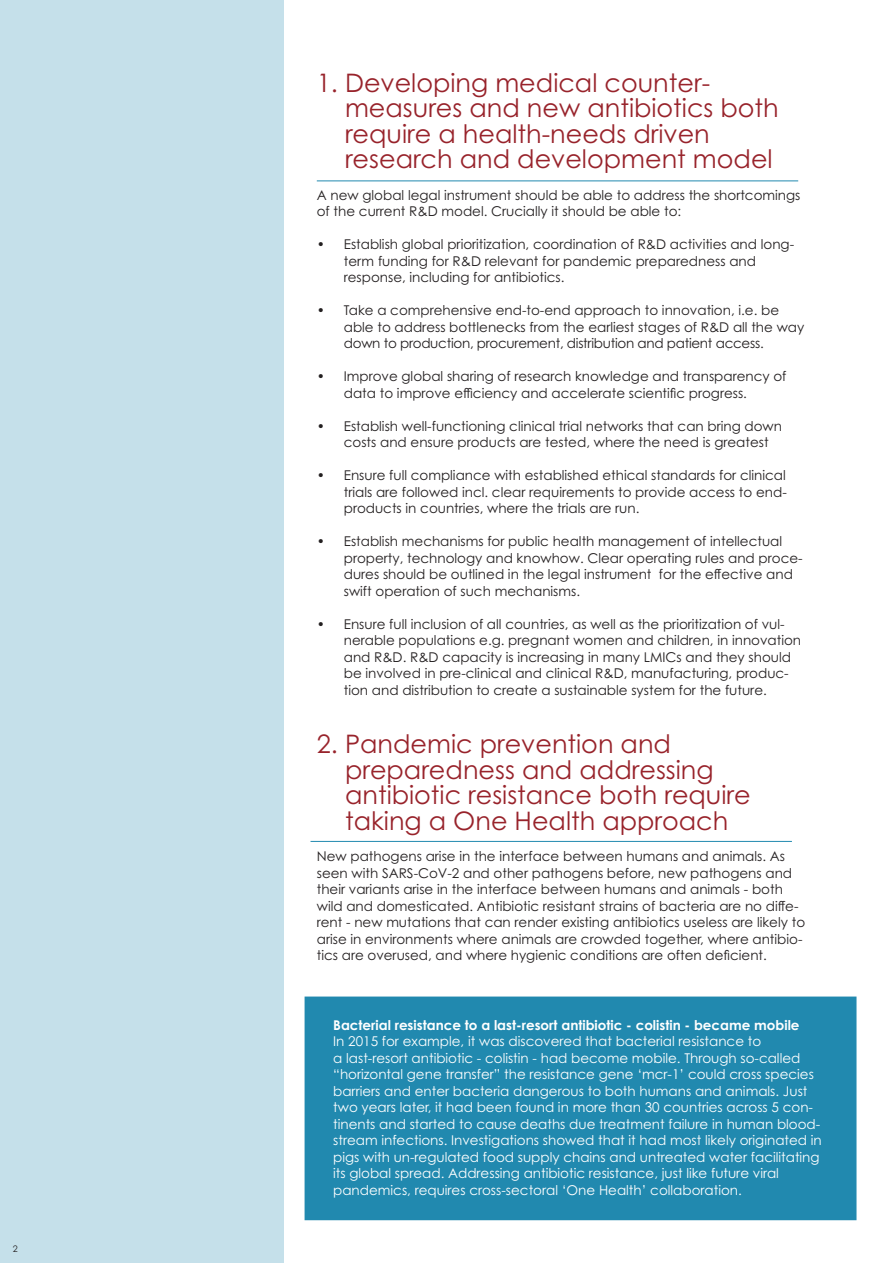
<style>
.page{position:relative;width:893px;height:1263px;background:#fff}
.page>*{position:absolute;margin:0;border:0;box-sizing:border-box;transform-origin:0 0}
.t1{font:25.5px/25.5px "Century Gothic Pro";color:#98232b}
.Free_text_small{font:13.5px/16.5px "Century Gothic Pro";color:#231f20}
.Free_text_small-2{font:13.5px/16.5px "Century Gothic Pro";color:#fff}
.Free_text_small-3{font:700 13.5px "Century Gothic Pro";color:#fff}
.Free_text_small-4{font:9px "Century Gothic Pro";color:#231f20}
</style>
<div class="page">
<div style="left:0;top:0;width:283px;height:1263px;background:#c5e0ea"></div>
<hr style="left:310px;top:841px;width:482px;height:1px;background:#2189af">
<div style="left:305px;top:996px;width:551px;height:224px;background:#2189af;border:2px solid #2189af"></div>
<hr style="left:317px;top:180px;width:481px;height:1px;background:#2189af">
<p class="Free_text_small-4" style="left:13px;top:1243px;width:6px">2</p>
<p class="t1" style="left:345px;top:70px;width:435px;text-indent:-28px">1. Developing medical counter&shy;measures and new antibiotics both require a health-needs driven research and development model</p>
<p class="Free_text_small" style="left:317px;top:186px;width:485px">A new global legal instrument should be able to address the shortcomings of the current R&amp;D model. Crucially it should be able to:</p>
<p class="Free_text_small" style="left:344px;top:236px;width:452px;text-indent:-27px">• Establish global prioritization, coordination of R&amp;D activities and long&shy;term funding for R&amp;D relevant for pandemic preparedness and response, including for antibiotics.</p>
<p class="Free_text_small" style="left:344px;top:302px;width:462px;text-indent:-27px">• Take a comprehensive end-to-end approach to innovation, i.e. be able to address bottlenecks from the earliest stages of R&amp;D all the way down to production, procurement, distribution and patient access.</p>
<p class="Free_text_small" style="left:344px;top:368px;width:444px;text-indent:-27px">• Improve global sharing of research knowledge and transparency of data to improve efficiency and accelerate scientific progress.</p>
<p class="Free_text_small" style="left:344px;top:417px;width:440px;text-indent:-27px">• Establish well-functioning clinical trial networks that can bring down costs and ensure products are tested, where the need is greatest</p>
<p class="Free_text_small" style="left:344px;top:467px;width:445px;text-align:justify;text-indent:-27px">• Ensure full compliance with established ethical standards for clinical trials are followed incl. clear requirements to provide access to end&shy;products in countries, where the trials are run.</p>
<p class="Free_text_small" style="left:344px;top:533px;width:460px;text-indent:-27px">• Establish mechanisms for public health management of intellectual property, technology and knowhow. Clear operating rules and proce&shy;dures should be outlined in the legal instrument for the effective and swift operation of such mechanisms.</p>
<p class="Free_text_small" style="left:344px;top:615px;width:459px;text-indent:-27px">• Ensure full inclusion of all countries, as well as the prioritization of vul&shy;nerable populations e.g. pregnant women and children, in innovation and R&amp;D. R&amp;D capacity is increasing in many LMICs and they should be involved in pre-clinical and clinical R&amp;D, manufacturing, produc&shy;tion and distribution to create a sustainable system for the future.</p>
<p class="t1" style="left:345px;top:731px;width:407px;text-indent:-28px">2. Pandemic prevention and preparedness and addressing antibiotic resistance both require taking a One Health approach</p>
<p class="Free_text_small" style="left:317px;top:848px;width:490px">New pathogens arise in the interface between humans and animals. As seen with SARS-CoV-2 and other pathogens before, new pathogens and their variants arise in the interface between humans and animals - both wild and domesticated. Antibiotic resistant strains of bacteria are no diffe&shy;rent - new mutations that can render existing antibiotics useless are likely to arise in environments where animals are crowded together, where antibio&shy;tics are overused, and where hygienic conditions are often deficient.</p>
<p class="Free_text_small-3" style="left:333px;top:1016px;width:468px">Bacterial resistance to a last-resort antibiotic - colistin - became mobile</p>
<p class="Free_text_small-2" style="left:333px;top:1033px;width:490px">In 2015 for example, it was discovered that bacterial resistance to<br>a last-resort antibiotic - colistin - had become mobile. Through so-called “horizontal gene transfer” the resistance gene ‘mcr-1’ could cross species barriers and enter bacteria dangerous to both humans and animals. Just two years later, it had been found in more than 30 countries across 5 con&shy;tinents and started to cause deaths due treatment failure in human blood&shy;stream infections. Investigations showed that it had most likely originated in pigs with un-regulated food supply chains and untreated water facilitating its global spread. Addressing antibiotic resistance, just like future viral pandemics, requires cross-sectoral ‘One Health’ collaboration.</p>
</div>
